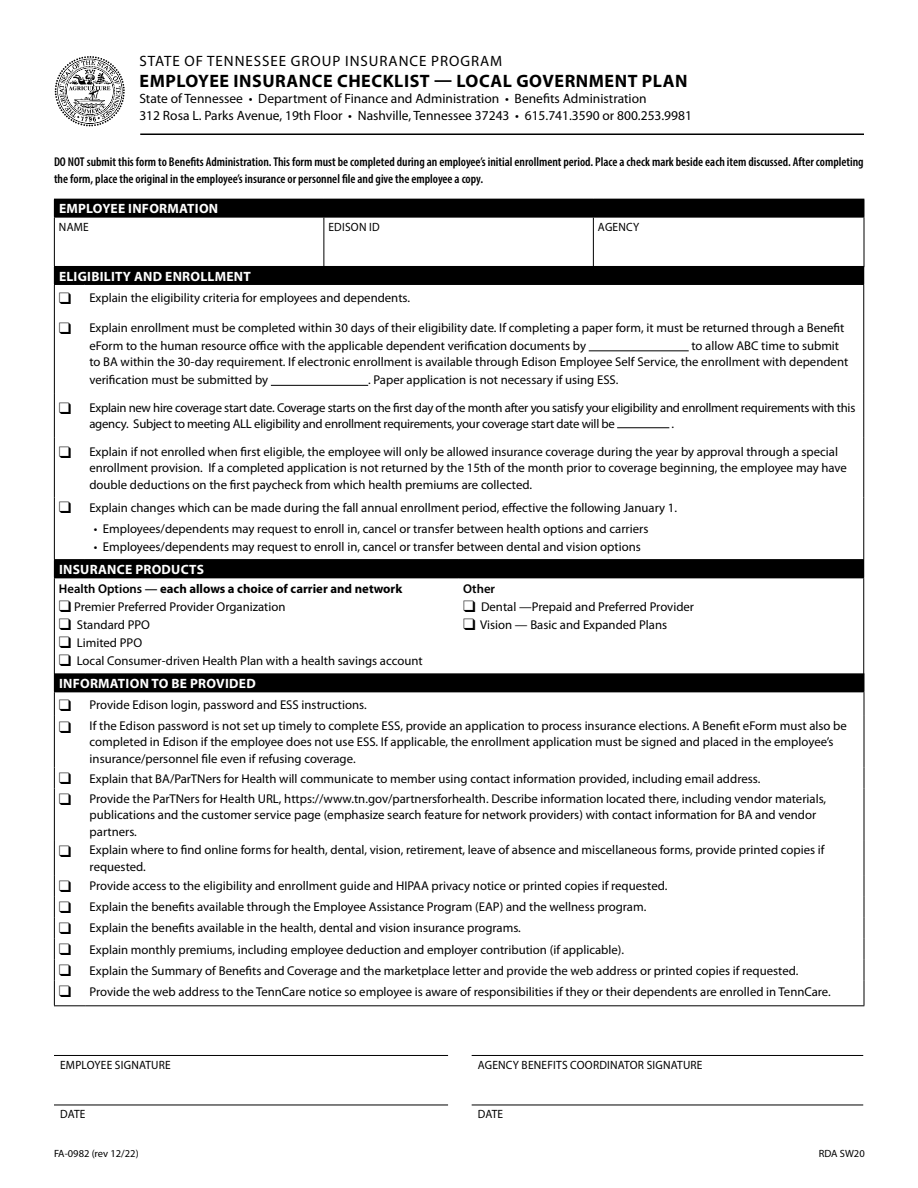
<style>
.page{position:relative;width:918px;height:1188px;background:#fff}
.page>*{position:absolute;margin:0;border:0;box-sizing:border-box;transform-origin:0 0}
.t1{font:700 18px "Myriad Pro";letter-spacing:.03em;color:#000}
.t2{font:15px "Myriad Pro";letter-spacing:.06em;color:#000}
.t3{font:13.5px/16.2px "Myriad Pro";color:#000}
.t4{font:700 13.5px "Myriad Pro";letter-spacing:.02em;color:#fff}
.t5{font:12.75px/16.5px "Myriad Pro";color:#000}
.t6{font:600 condensed 12.75px/16.5px "Myriad Pro";color:#000}
.t7{font:12.75px/16.5px "Myriad Pro";letter-spacing:-.02em;color:#000}
.t8{font:700 12.75px "Myriad Pro";color:#000}
.t9{font:600 12.75px "Myriad Pro";color:#000}
.t10{font:12px "Myriad Pro";letter-spacing:.02em;color:#000;scale:.95 1}
.t11{font:10.5px "Myriad Pro";color:#000}
.s1{font-weight:600}
</style>
<div class="page">
<hr style="left:140px;top:134px;width:724px;height:1px;background:#000">
<hr style="left:54px;top:1055px;width:394px;height:1px;background:#000">
<hr style="left:472px;top:1055px;width:391px;height:1px;background:#000">
<hr style="left:54px;top:1105px;width:394px;height:1px;background:#000">
<hr style="left:472px;top:1105px;width:391px;height:1px;background:#000">
<div style="left:54px;top:199px;width:810px;height:18px;background:#000"></div>
<svg style="left:864px;top:200px;width:1px;height:17px"></svg>
<hr style="left:54px;top:217px;width:270px;height:1px;background:#000">
<hr style="left:54px;top:218px;width:1px;height:48px;background:#000">
<hr style="left:324px;top:217px;width:269px;height:1px;background:#000">
<hr style="left:324px;top:218px;width:1px;height:48px;background:#000">
<hr style="left:593px;top:217px;width:271px;height:1px;background:#000">
<hr style="left:593px;top:218px;width:1px;height:48px;background:#000">
<hr style="left:864px;top:218px;width:1px;height:48px;background:#000">
<div style="left:54px;top:560px;width:810px;height:18px;background:#000"></div>
<hr style="left:54px;top:578px;width:405px;height:1px;background:#000">
<hr style="left:54px;top:578px;width:1px;height:96px;background:#000">
<hr style="left:459px;top:578px;width:405px;height:1px;background:#000">
<hr style="left:863px;top:578px;width:1px;height:96px;background:#000">
<div style="left:54px;top:674px;width:810px;height:18px;background:#000"></div>
<hr style="left:54px;top:692px;width:31px;height:1px;background:#000">
<svg style="left:54px;top:692px;width:1px;height:24px"></svg>
<hr style="left:85px;top:692px;width:779px;height:1px;background:#000">
<svg style="left:864px;top:674px;width:1px;height:42px"></svg>
<hr style="left:54px;top:716px;width:1px;height:51px;background:#000">
<hr style="left:864px;top:716px;width:1px;height:51px;background:#000">
<svg style="left:54px;top:767px;width:1px;height:21px"></svg>
<svg style="left:864px;top:767px;width:1px;height:21px"></svg>
<hr style="left:54px;top:788px;width:1px;height:52px;background:#000">
<hr style="left:864px;top:788px;width:1px;height:52px;background:#000">
<hr style="left:54px;top:840px;width:1px;height:35px;background:#000">
<hr style="left:864px;top:840px;width:1px;height:35px;background:#000">
<svg style="left:54px;top:875px;width:1px;height:130px"></svg>
<svg style="left:864px;top:875px;width:1px;height:130px"></svg>
<hr style="left:54px;top:1005px;width:31px;height:1px;background:#000">
<hr style="left:85px;top:1005px;width:779px;height:1px;background:#000">
<div style="left:54px;top:266px;width:810px;height:18px;background:#000"></div>
<hr style="left:54px;top:284px;width:31px;height:1px;background:#000">
<svg style="left:54px;top:285px;width:1px;height:28px"></svg>
<hr style="left:85px;top:284px;width:779px;height:1px;background:#000">
<svg style="left:863px;top:285px;width:1px;height:28px"></svg>
<hr style="left:54px;top:313px;width:1px;height:80px;background:#000">
<hr style="left:863px;top:313px;width:1px;height:80px;background:#000">
<hr style="left:54px;top:393px;width:1px;height:44px;background:#000">
<hr style="left:863px;top:393px;width:1px;height:44px;background:#000">
<hr style="left:54px;top:437px;width:1px;height:61px;background:#000">
<hr style="left:863px;top:437px;width:1px;height:61px;background:#000">
<hr style="left:54px;top:498px;width:1px;height:61px;background:#000">
<hr style="left:863px;top:498px;width:1px;height:61px;background:#000">
<hr style="left:54px;top:559px;width:31px;height:1px;background:#000">
<hr style="left:85px;top:559px;width:779px;height:1px;background:#000">
<hr style="left:589px;top:351px;width:100px;height:1px;background:#000">
<hr style="left:271px;top:385px;width:97px;height:1px;background:#000">
<hr style="left:617px;top:427px;width:52px;height:1px;background:#000">
<svg style="left:55px;top:56px;width:70px;height:71px"></svg>
<p class="t2" style="left:139px;top:51px;width:364px">STATE OF TENNESSEE GROUP INSURANCE PROGRAM</p>
<h1 class="t1" style="left:140px;top:69px;width:550px">EMPLOYEE INSURANCE CHECKLIST — LOCAL GOVERNMENT PLAN</h1>
<p class="t3" style="left:139px;top:91px;width:554px">State of Tennessee • Department of Finance and Administration • Benefits Administration<br>312 Rosa L. Parks Avenue, 19th Floor • Nashville, Tennessee 37243 • 615.741.3590 or 800.253.9981</p>
<p class="t6" style="left:54px;top:154px;width:811px">DO NOT submit this form to Benefits Administration. This form must be completed during an employee’s initial enrollment period. Place a check mark beside each item discussed. After completing the form, place the original in the employee’s insurance or personnel file and give the employee a copy.</p>
<p class="t4" style="left:59px;top:200px;width:161px">EMPLOYEE INFORMATION</p>
<p class="t10" style="left:59px;top:219px;width:33px">NAME</p>
<p class="t10" style="left:328px;top:219px;width:55px">EDISON ID</p>
<p class="t10" style="left:598px;top:219px;width:45px">AGENCY</p>
<p class="t4" style="left:59px;top:267px;width:193px">ELIGIBILITY AND ENROLLMENT</p>
<p class="t5" style="left:59px;top:289px;width:353px">❑ Explain the eligibility criteria for employees and dependents.</p>
<p class="t5" style="left:89px;top:318px;width:757px;line-height:18px;text-indent:-31px">❑ Explain enrollment must be completed within 30 days of their eligibility date. If completing a paper form, it must be returned through a Benefit eForm to the human resource office with the applicable dependent verification documents by</p>
<p class="t5" style="left:89px;top:337px;width:760px;text-indent:602px">to allow ABC time to submit to BA within the 30-day requirement. If electronic enrollment is available through Edison Employee Self Service, the enrollment with dependent</p>
<p class="t5" style="left:89px;top:371px;width:180px">verification must be submitted by</p>
<p class="t5" style="left:368px;top:371px;width:252px">. Paper application is not necessary if using ESS.</p>
<p class="t7" style="left:89px;top:399px;width:768px;text-indent:-31px">❑ Explain new hire coverage start date. Coverage starts on the first day of the month after you satisfy your eligibility and enrollment requirements with this agency. Subject to meeting ALL eligibility and enrollment requirements, your coverage start date will be</p>
<p class="t5" style="left:672px;top:415px;width:4px">.</p>
<p class="t5" style="left:89px;top:443px;width:759px;text-indent:-31px">❑ Explain if not enrolled when first eligible, the employee will only be allowed insurance coverage during the year by approval through a special enrollment provision. If a completed application is not returned by the 15th of the month prior to coverage beginning, the employee may have double deductions on the first paycheck from which health premiums are collected.</p>
<p class="t5" style="left:59px;top:499px;width:620px">❑ Explain changes which can be made during the fall annual enrollment period, effective the following January 1.</p>
<p class="t5" style="left:94px;top:520px;width:556px">• Employees/dependents may request to enroll in, cancel or transfer between health options and carriers</p>
<p class="t5" style="left:94px;top:538px;width:548px">• Employees/dependents may request to enroll in, cancel or transfer between dental and vision options</p>
<p class="t4" style="left:59px;top:561px;width:147px">INSURANCE PRODUCTS</p>
<p class="t8" style="left:59px;top:581px;width:345px"><span class="s1">Health Options —</span> each allows a choice of carrier and network</p>
<p class="t5" style="left:59px;top:599px;width:228px">❑ Premier Preferred Provider Organization</p>
<p class="t5" style="left:59px;top:617px;width:93px">❑ Standard PPO</p>
<p class="t5" style="left:59px;top:635px;width:85px">❑ Limited PPO</p>
<p class="t5" style="left:59px;top:653px;width:365px">❑ Local Consumer-driven Health Plan with a health savings account</p>
<p class="t9" style="left:463px;top:581px;width:34px">Other</p>
<p class="t5" style="left:463px;top:599px;width:233px">❑ Dental —Prepaid and Preferred Provider</p>
<p class="t5" style="left:463px;top:617px;width:206px">❑ Vision — Basic and Expanded Plans</p>
<p class="t4" style="left:59px;top:675px;width:198px">INFORMATION TO BE PROVIDED</p>
<p class="t5" style="left:59px;top:697px;width:309px">❑ Provide Edison login, password and ESS instructions.</p>
<p class="t5" style="left:90px;top:717px;width:759px;text-indent:-31px">❑ If the Edison password is not set up timely to complete ESS, provide an application to process insurance elections. A Benefit eForm must also be completed in Edison if the employee does not use ESS. If applicable, the enrollment application must be signed and placed in the employee’s insurance/personnel file even if refusing coverage.</p>
<p class="t5" style="left:59px;top:770px;width:703px">❑ Explain that BA/ParTNers for Health will communicate to member using contact information provided, including email address.</p>
<p class="t5" style="left:90px;top:790px;width:738px;text-indent:-31px">❑ Provide the ParTNers for Health URL, https://www.tn.gov/partnersforhealth. Describe information located there, including vendor materials, publications and the customer service page (emphasize search feature for network providers) with contact information for BA and vendor partners.</p>
<p class="t5" style="left:90px;top:841px;width:736px;text-indent:-31px">❑ Explain where to find online forms for health, dental, vision, retirement, leave of absence and miscellaneous forms, provide printed copies if requested.</p>
<p class="t5" style="left:59px;top:878px;width:610px">❑ Provide access to the eligibility and enrollment guide and HIPAA privacy notice or printed copies if requested.</p>
<p class="t5" style="left:59px;top:899px;width:589px">❑ Explain the benefits available through the Employee Assistance Program (EAP) and the wellness program.</p>
<p class="t5" style="left:59px;top:920px;width:464px">❑ Explain the benefits available in the health, dental and vision insurance programs.</p>
<p class="t5" style="left:59px;top:941px;width:567px">❑ Explain monthly premiums, including employee deduction and employer contribution (if applicable).</p>
<p class="t5" style="left:59px;top:962px;width:741px">❑ Explain the Summary of Benefits and Coverage and the marketplace letter and provide the web address or printed copies if requested.</p>
<p class="t5" style="left:59px;top:983px;width:773px">❑ Provide the web address to the TennCare notice so employee is aware of responsibilities if they or their dependents are enrolled in TennCare.</p>
<p class="t10" style="left:60px;top:1058px;width:118px">EMPLOYEE SIGNATURE</p>
<p class="t10" style="left:478px;top:1058px;width:238px">AGENCY BENEFITS COORDINATOR SIGNATURE</p>
<p class="t10" style="left:60px;top:1107px;width:28px">DATE</p>
<p class="t10" style="left:478px;top:1107px;width:28px">DATE</p>
<p class="t11" style="left:54px;top:1147px;width:86px">FA-0982 (rev 12/22)</p>
<p class="t11" style="left:819px;top:1147px;width:47px">RDA SW20</p>
</div>
